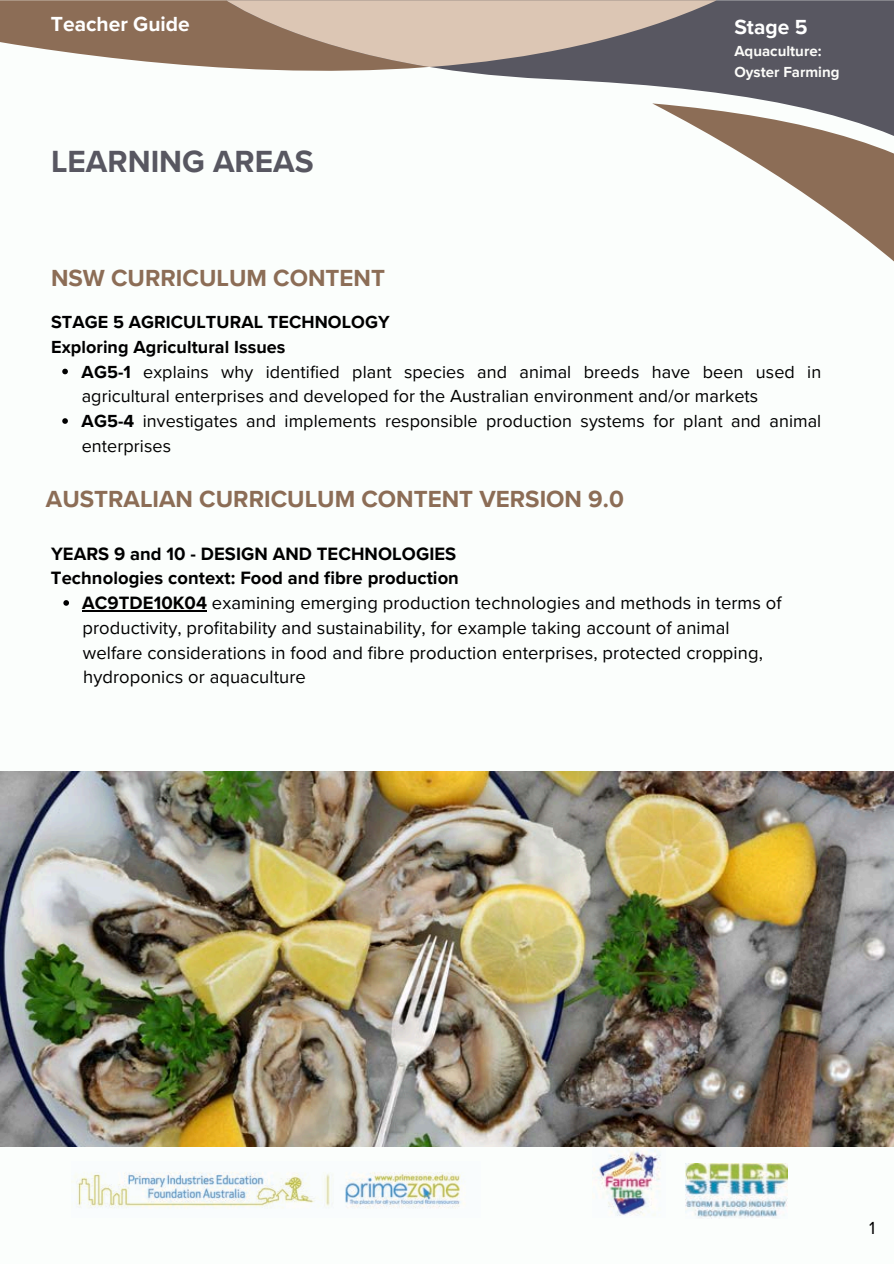
<style>
.page{position:relative;width:894px;height:1264px;background:#fff}
.page>*{position:absolute;margin:0;border:0;box-sizing:border-box;transform-origin:0 0}
.t1{font:700 31.5px "Proxima Nova";color:#585761}
.t2{font:700 24px "Proxima Nova";color:#8c6d56}
.t3{font:700 21px "Proxima Nova";color:#fff}
.t4{font:18.45px "Proxima Nova";letter-spacing:.005em;color:#000}
.t5{font:700 18.45px "Proxima Nova";letter-spacing:.005em;color:#000}
.t6{font:18px/24.8px "Proxima Nova";letter-spacing:.005em;color:#000}
.t7{font:700 18px/24.8px "Proxima Nova";letter-spacing:.005em;color:#000}
.t8{font:700 15px/20.2px "Proxima Nova";color:#fcfcf9}
.s1{font-weight:700}
</style>
<div class="page">
<div style="left:0;top:0;width:893px;height:1263px;background:#fbfefc"></div>
<svg style="left:0;top:0;width:226px;height:68px;fill:#8c6d56"></svg>
<svg style="left:226px;top:0;width:667px;height:103px;fill:#585761"></svg>
<svg style="left:226px;top:0;width:490px;height:67px;background:#b29f92"></svg>
<svg style="left:652px;top:103px;width:241px;height:158px"></svg>
<img style="left:685px;top:1163px;width:102px;height:54px">
<img style="left:71px;top:1172px;width:390px;height:36px">
<img style="left:592px;top:1146px;width:73px;height:70px">
<svg style="left:62px;top:369px;width:6px;height:5px"></svg>
<svg style="left:62px;top:418px;width:6px;height:6px"></svg>
<svg style="left:63px;top:600px;width:6px;height:5px"></svg>
<hr style="left:82px;top:610px;width:125px;height:1px;background:#000">
<img style="left:0;top:772px;width:893px;height:374px">
<p class="t3" style="left:51px;top:12px;width:140px">Teacher Guide</p>
<h1 class="t1" style="left:51px;top:143px;width:264px">LEARNING AREAS</h1>
<h2 class="t2" style="left:51px;top:264px;width:335px">NSW CURRICULUM CONTENT</h2>
<p class="t3" style="left:734px;top:15px;width:75px">Stage 5</p>
<p class="t8" style="left:734px;top:42px;width:107px">Aquaculture:<br>Oyster Farming</p>
<p class="t7" style="left:51px;top:310px;width:340px">STAGE 5 AGRICULTURAL TECHNOLOGY<br>Exploring Agricultural Issues</p>
<p class="t6" style="left:82px;top:360px;width:741px"><span class="s1">AG5-1</span> explains why identified plant species and animal breeds have been used in agricultural enterprises and developed for the Australian environment and/or markets<br><span class="s1">AG5-4</span> investigates and implements responsible production systems for plant and animal enterprises</p>
<h2 class="t2" style="left:46px;top:485px;width:579px">AUSTRALIAN CURRICULUM CONTENT VERSION 9.0</h2>
<p class="t5" style="left:51px;top:542px;width:406px">YEARS 9 and 10 - DESIGN AND TECHNOLOGIES</p>
<p class="t5" style="left:51px;top:567px;width:409px">Technologies context: Food and fibre production</p>
<p class="t4" style="left:82px;top:592px;width:700px"><span class="s1">AC9TDE10K04</span> examining emerging production technologies and methods in terms of</p>
<p class="t4" style="left:82px;top:617px;width:648px">productivity, profitability and sustainability, for example taking account of animal</p>
<p class="t4" style="left:83px;top:641px;width:681px">welfare considerations in food and fibre production enterprises, protected cropping,</p>
<p class="t4" style="left:83px;top:666px;width:224px">hydroponics or aquaculture</p>
<p class="t6" style="left:869px;top:1216px;width:8px">1</p>
</div>
